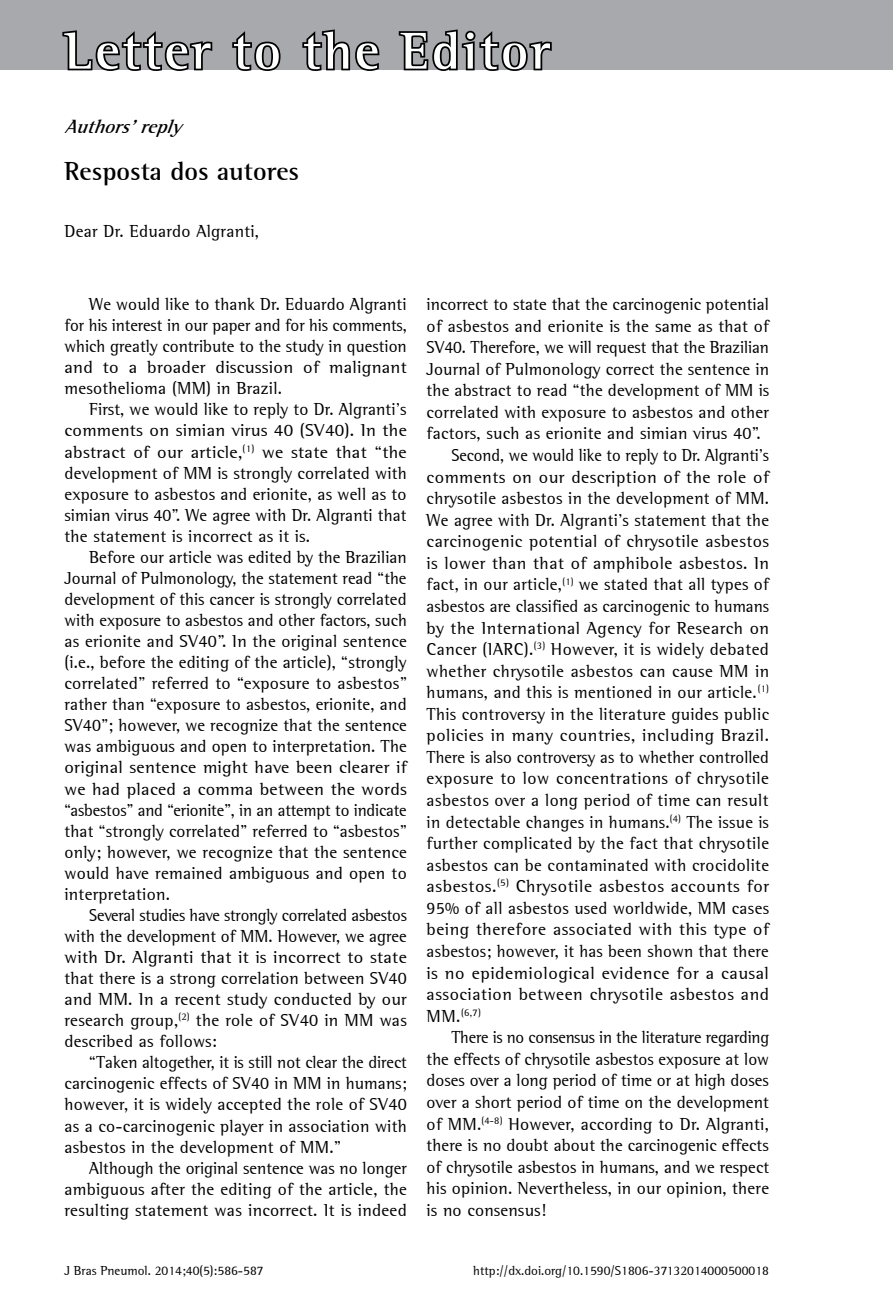
<style>
.page{position:relative;width:893px;height:1315px;background:#fff}
.page>*{position:absolute;margin:0;border:0;box-sizing:border-box;transform-origin:0 0}
.t1{font:700 52.5px "Libre Semi Serif S Si";letter-spacing:.05em;color:#fff}
.t2{font:700 26.25px "Libre Semi Serif S Si";color:#000}
.t3{font:italic 700 19.25px "Libre Semi Serif S Si";color:#000}
.t4{font:17.5px/21px "Libre Semi Serif S Si";letter-spacing:.015em;color:#000;text-align:justify}
.t5{font:17.5px/21.5px "Libre Semi Serif S Si";letter-spacing:.015em;color:#000;text-align:justify;scale:.96 1}
.t6{font:17.5px "Libre Semi Serif S Si";letter-spacing:.015em;color:#000;scale:1.04 1}
.t7{font:17.5px "Libre Semi Serif S Si";letter-spacing:-.005em;color:#000}
.t8{font:13.12px "Libre Semi Serif S Si";color:#000}
.t9{font:10.15px "Libre Semi Serif S Si";color:#000}
.s1{font-size:17.5px}
</style>
<div class="page">
<div style="left:0;top:0;width:893px;height:70px;background:#a7a9ac"></div>
<svg style="left:62px;top:30px;width:151px;height:41px"></svg>
<svg style="left:232px;top:31px;width:49px;height:40px"></svg>
<svg style="left:302px;top:29px;width:78px;height:42px"></svg>
<svg style="left:398px;top:29px;width:154px;height:42px"></svg>
<h1 class="t1" style="left:64px;top:19px;width:487px">Letter to the Editor</h1>
<p class="t3" style="left:64px;top:115px;width:118px">Authors’reply</p>
<h2 class="t2" style="left:64px;top:155px;width:236px">Resposta dos autores</h2>
<p class="t4" style="left:64px;top:221px;width:196px">Dear Dr. Eduardo Algranti,</p>
<p class="t4" style="left:64px;top:294px;width:344px;text-indent:25px">We would like to thank Dr. Eduardo Algranti for his interest in our paper and for his comments, which greatly contribute to the study in question and to a broader discussion of malignant mesothelioma (MM) in Brazil.</p>
<p class="t4" style="left:64px;top:399px;width:344px;text-indent:25px">First, we would like to reply to Dr. Algranti’s comments on simian virus 40 (SV40). In the abstract of our article,<sup>(1)</sup> we state that “the development of MM is strongly correlated with exposure to asbestos and erionite, as well as to simian virus 40”. We agree with Dr. Algranti that the statement is incorrect as it is.</p>
<p class="t4" style="left:64px;top:546px;width:344px;text-indent:25px">Before our article was edited by the Brazilian Journal of Pulmonology, the statement read “the development of this cancer is strongly correlated with exposure to asbestos and other factors, such as erionite and SV40”. In the original sentence (i.e., before the editing of the article), “strongly correlated” referred to “exposure to asbestos” rather than “exposure to asbestos, erionite, and SV40”; however, we recognize that the sentence was ambiguous and open to interpretation. The original sentence might have been clearer if we had placed a comma between the words “asbestos” and “erionite”, in an attempt to indicate that “strongly correlated” referred to “asbestos” only; however, we recognize that the sentence would have remained ambiguous and open to interpretation.</p>
<p class="t5" style="left:64px;top:904px;width:358px;line-height:21px;text-indent:25px">Several studies have strongly correlated asbestos with the development of MM. However, we agree with Dr. Algranti that it is incorrect to state that there is a strong correlation between SV40 and MM. In a recent study conducted by our research group,<sup>(2)</sup> the role of SV40 in MM was described as follows:</p>
<p class="t4" style="left:64px;top:1051px;width:344px;text-indent:25px">“Taken altogether, it is still not clear the direct carcinogenic effects of SV40 in MM in humans; however, it is widely accepted the role of SV40 as a co-carcinogenic player in association with asbestos in the development of MM.”</p>
<p class="t4" style="left:64px;top:1157px;width:344px;text-indent:25px">Although the original sentence was no longer ambiguous after the editing of the article, the resulting statement was incorrect. It is indeed</p>
<p class="t4" style="left:427px;top:294px;width:344px">incorrect to state that the carcinogenic potential</p>
<p class="t4" style="left:427px;top:315px;width:344px">of asbestos and erionite is the same as that of</p>
<p class="t7" style="left:427px;top:337px;width:344px">SV40. Therefore, we will request that the Brazilian</p>
<p class="t4" style="left:427px;top:358px;width:344px">Journal of Pulmonology correct the sentence in</p>
<p class="t4" style="left:427px;top:380px;width:344px">the abstract to read “the development of MM is</p>
<p class="t4" style="left:427px;top:401px;width:344px">correlated with exposure to asbestos and other</p>
<p class="t4" style="left:427px;top:423px;width:336px">factors, such as erionite and simian virus 40”.</p>
<p class="t5" style="left:451px;top:444px;width:332px">Second, we would like to reply to Dr. Algranti’s</p>
<p class="t6" style="left:427px;top:466px;width:331px">comments on our description of the role of</p>
<p class="t4" style="left:427px;top:488px;width:344px">chrysotile asbestos in the development of MM.</p>
<p class="t4" style="left:427px;top:509px;width:344px">We agree with Dr. Algranti’s statement that the</p>
<p class="t4" style="left:427px;top:531px;width:344px">carcinogenic potential of chrysotile asbestos</p>
<p class="t4" style="left:427px;top:552px;width:344px">is lower than that of amphibole asbestos. In</p>
<p class="t4" style="left:427px;top:574px;width:344px">fact, in our article,<sup>(1)</sup> we stated that all types of</p>
<p class="t4" style="left:427px;top:595px;width:344px">asbestos are classified as carcinogenic to humans</p>
<p class="t4" style="left:427px;top:617px;width:344px">by the International Agency for Research on</p>
<p class="t4" style="left:427px;top:638px;width:344px">Cancer (IARC).<sup>(3)</sup> However, it is widely debated</p>
<p class="t4" style="left:427px;top:660px;width:344px">whether chrysotile asbestos can cause MM in</p>
<p class="t4" style="left:427px;top:682px;width:344px">humans, and this is mentioned in our article.<sup>(1)</sup></p>
<p class="t4" style="left:427px;top:703px;width:344px">This controversy in the literature guides public</p>
<p class="t4" style="left:427px;top:725px;width:344px">policies in many countries, including Brazil.</p>
<p class="t5" style="left:427px;top:746px;width:358px">There is also controversy as to whether controlled</p>
<p class="t4" style="left:427px;top:768px;width:344px">exposure to low concentrations of chrysotile</p>
<p class="t4" style="left:427px;top:789px;width:344px">asbestos over a long period of time can result</p>
<p class="t4" style="left:427px;top:811px;width:344px">in detectable changes in humans.<sup>(4)</sup> The issue is</p>
<p class="t4" style="left:427px;top:832px;width:344px">further complicated by the fact that chrysotile</p>
<p class="t4" style="left:427px;top:854px;width:344px">asbestos can be contaminated with crocidolite</p>
<p class="t4" style="left:427px;top:876px;width:344px">asbestos.<sup>(5)</sup> Chrysotile asbestos accounts for</p>
<p class="t4" style="left:427px;top:897px;width:344px">95% of all asbestos used worldwide, MM cases</p>
<p class="t4" style="left:427px;top:919px;width:344px">being therefore associated with this type of</p>
<p class="t4" style="left:427px;top:940px;width:344px">asbestos; however, it has been shown that there</p>
<p class="t6" style="left:427px;top:962px;width:331px">is no epidemiological evidence for a causal</p>
<p class="t4" style="left:427px;top:983px;width:344px">association between chrysotile asbestos and</p>
<p class="t9" style="left:427px;top:1006px;width:56px"><span class="s1">MM.</span>(6,7)</p>
<p class="t5" style="left:427px;top:1026px;width:358px;text-indent:25px">There is no consensus in the literature regarding the effects of chrysotile asbestos exposure at low doses over a long period of time or at high doses over a short period of time on the development of MM.<sup>(4-8)</sup> However, according to Dr. Algranti, there is no doubt about the carcinogenic effects of chrysotile asbestos in humans, and we respect his opinion. Nevertheless, in our opinion, there is no consensus!</p>
<p class="t8" style="left:64px;top:1263px;width:201px">J Bras Pneumol. 2014;40(5):586-587</p>
<p class="t8" style="left:473px;top:1263px;width:297px">http://dx.doi.org/10.1590/S1806-37132014000500018</p>
</div>
